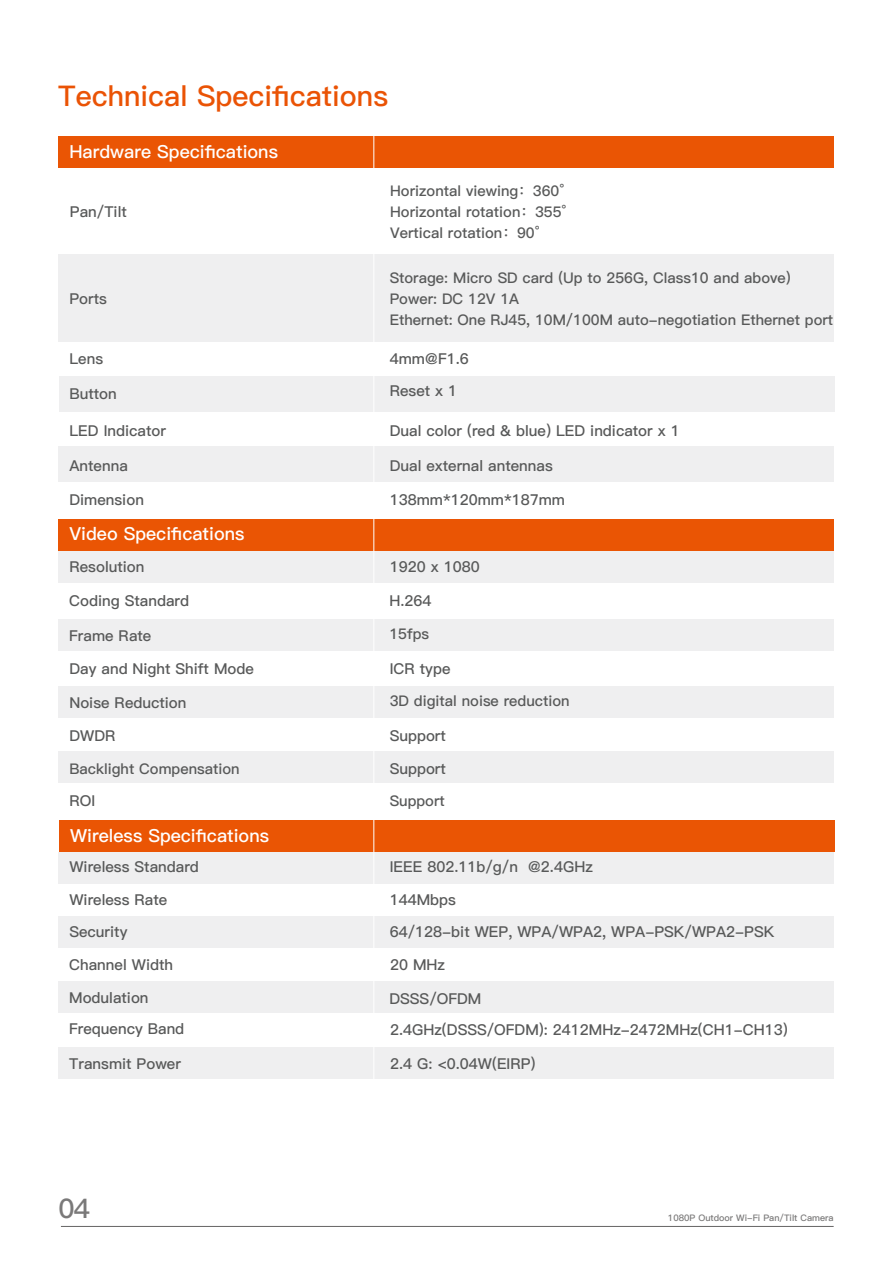
<style>
.page{position:relative;width:893px;height:1263px;background:#fff}
.page>*{position:absolute;margin:0;border:0;box-sizing:border-box;transform-origin:0 0}
.t1{font:28.5px "Ping Fang SC Bold";color:#ea5305}
.t2{font:27px "Ping Fang SC Bold";color:#7a7979}
.t3{font:18px "Ping Fang SC Bold";color:#fff}
.t4{font:15px/33px "Ping Fang SC Bold";color:#585959}
.t5{font:14.7px/21px "Ping Fang SC Bold";color:#585959}
.t6{font:9px "Ping Fang SC Bold";color:#7a7979}
</style>
<div class="page">
<hr style="left:61px;top:1226px;width:773px;height:1px;background:#646363">
<div style="left:58px;top:136px;width:775px;height:32px;background:#ea5504"></div>
<div style="left:58px;top:255px;width:775px;height:87px;background:#efeff0"></div>
<div style="left:59px;top:376px;width:775px;height:36px;background:#efeff0"></div>
<div style="left:58px;top:915px;width:775px;height:32px;background:#efeff0"></div>
<div style="left:58px;top:852px;width:775px;height:32px;background:#efeff0"></div>
<div style="left:58px;top:446px;width:775px;height:35px;background:#efeff0"></div>
<div style="left:58px;top:550px;width:775px;height:32px;background:#efeff0"></div>
<div style="left:58px;top:686px;width:775px;height:32px;background:#efeff0"></div>
<div style="left:58px;top:751px;width:775px;height:32px;background:#efeff0"></div>
<div style="left:58px;top:519px;width:775px;height:31px;background:#ea5504"></div>
<div style="left:59px;top:820px;width:775px;height:32px;background:#ea5504"></div>
<div style="left:58px;top:619px;width:775px;height:32px;background:#efeff0"></div>
<div style="left:58px;top:981px;width:775px;height:32px;background:#efeff0"></div>
<div style="left:58px;top:1046px;width:775px;height:32px;background:#efeff0"></div>
<hr style="left:373px;top:135px;width:1px;height:963px;background:#fff">
<h1 class="t1" style="left:58px;top:79px;width:331px">Technical Specifications</h1>
<p class="t3" style="left:69px;top:141px;width:210px">Hardware Specifications</p>
<p class="t4" style="left:70px;top:195px;width:58px">Pan/Tilt</p>
<p class="t4" style="left:69px;top:282px;width:39px">Ports</p>
<p class="t4" style="left:69px;top:343px;width:35px">Lens</p>
<p class="t5" style="left:390px;top:180px;width:178px">Horizontal viewing：360°<br>Horizontal rotation：355°<br>Vertical rotation：90°</p>
<p class="t5" style="left:390px;top:267px;width:445px">Storage: Micro SD card (Up to 256G, Class10 and above)<br>Power: DC 12V 1A<br>Ethernet: One RJ45, 10M/100M auto-negotiation Ethernet port</p>
<p class="t4" style="left:390px;top:343px;width:81px">4mm@F1.6</p>
<p class="t4" style="left:69px;top:378px;width:49px">Button</p>
<p class="t4" style="left:390px;top:375px;width:69px">Reset x 1</p>
<p class="t4" style="left:390px;top:414px;width:292px">Dual color (red &amp; blue) LED indicator x 1</p>
<p class="t4" style="left:69px;top:414px;width:98px">LED Indicator</p>
<p class="t4" style="left:69px;top:449px;width:60px">Antenna</p>
<p class="t4" style="left:69px;top:484px;width:76px">Dimension</p>
<p class="t4" style="left:390px;top:449px;width:165px">Dual external antennas</p>
<p class="t4" style="left:390px;top:484px;width:177px">138mm*120mm*187mm</p>
<p class="t3" style="left:69px;top:523px;width:177px">Video Specifications</p>
<p class="t4" style="left:69px;top:550px;width:77px">Resolution</p>
<p class="t4" style="left:390px;top:550px;width:91px">1920 x 1080</p>
<p class="t4" style="left:69px;top:585px;width:121px">Coding Standard</p>
<p class="t4" style="left:389px;top:585px;width:44px">H.264</p>
<p class="t4" style="left:69px;top:619px;width:84px">Frame Rate</p>
<p class="t5" style="left:389px;top:624px;width:41px">15fps</p>
<p class="t4" style="left:69px;top:652px;width:186px">Day and Night Shift Mode</p>
<p class="t4" style="left:390px;top:652px;width:62px">ICR type</p>
<p class="t4" style="left:69px;top:686px;width:119px">Noise Reduction</p>
<p class="t5" style="left:390px;top:691px;width:181px">3D digital noise reduction</p>
<p class="t4" style="left:69px;top:720px;width:48px">DWDR</p>
<p class="t4" style="left:390px;top:720px;width:58px">Support</p>
<p class="t5" style="left:69px;top:759px;width:172px">Backlight Compensation</p>
<p class="t4" style="left:390px;top:753px;width:58px">Support</p>
<p class="t4" style="left:69px;top:785px;width:27px">ROI</p>
<p class="t3" style="left:70px;top:825px;width:200px">Wireless Specifications</p>
<p class="t4" style="left:69px;top:851px;width:131px">Wireless Standard<br>Wireless Rate</p>
<p class="t5" style="left:390px;top:791px;width:57px">Support</p>
<p class="t4" style="left:390px;top:851px;width:205px">IEEE 802.11b/g/n @2.4GHz</p>
<p class="t4" style="left:390px;top:883px;width:68px">144Mbps</p>
<p class="t4" style="left:69px;top:916px;width:60px">Security</p>
<p class="t4" style="left:390px;top:916px;width:386px">64/128-bit WEP, WPA/WPA2, WPA-PSK/WPA2-PSK</p>
<p class="t4" style="left:69px;top:949px;width:105px">Channel Width</p>
<p class="t4" style="left:390px;top:949px;width:56px">20 MHz</p>
<p class="t4" style="left:69px;top:982px;width:81px">Modulation</p>
<p class="t4" style="left:389px;top:982px;width:93px">DSSS/OFDM</p>
<p class="t4" style="left:69px;top:1012px;width:117px">Frequency Band</p>
<p class="t4" style="left:390px;top:1014px;width:399px">2.4GHz(DSSS/OFDM): 2412MHz-2472MHz(CH1-CH13)</p>
<p class="t4" style="left:69px;top:1047px;width:113px">Transmit Power</p>
<p class="t4" style="left:390px;top:1047px;width:147px">2.4 G: &lt;0.04W(EIRP)</p>
<h2 class="t2" style="left:59px;top:1192px;width:33px">04</h2>
<p class="t6" style="left:668px;top:1212px;width:167px">1080P Outdoor Wi-Fi Pan/Tilt Camera</p>
</div>
